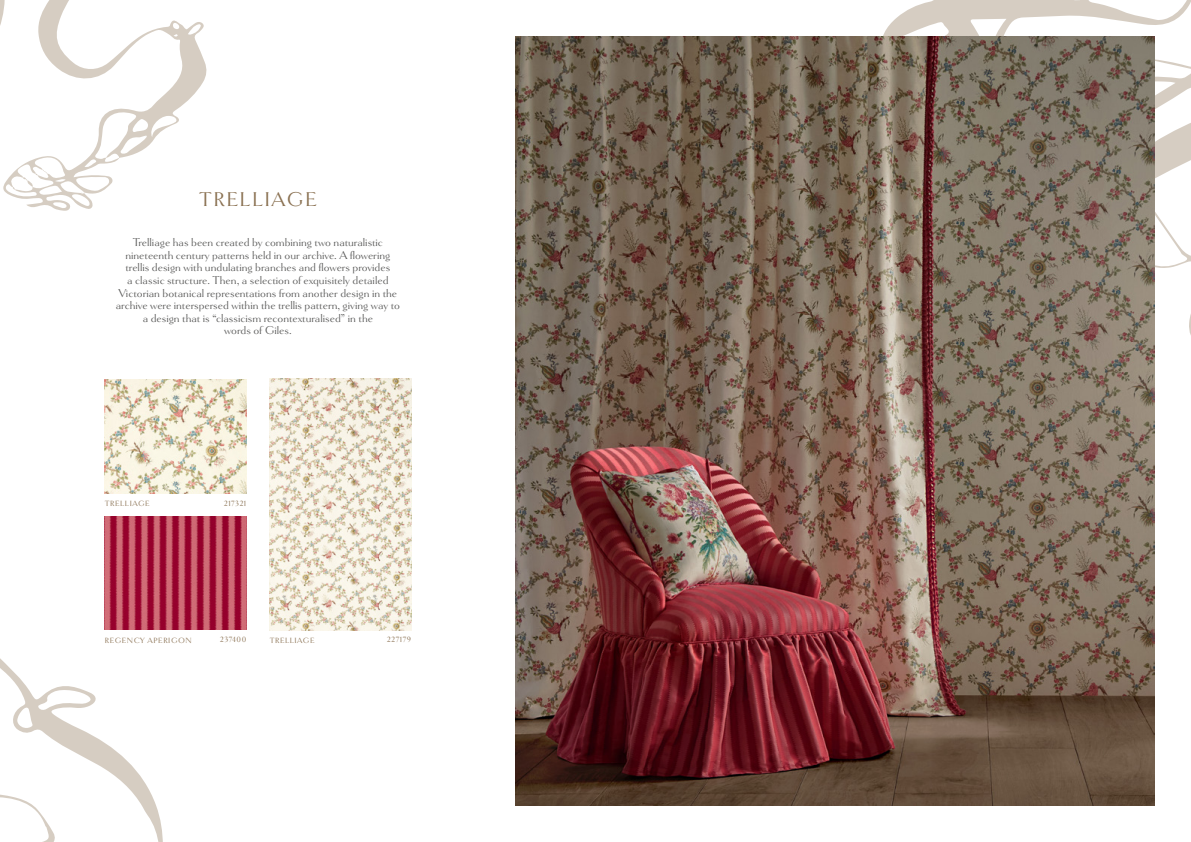
<style>
.page{position:relative;width:1191px;height:842px;background:#fff}
.page>*{position:absolute;margin:0;border:0;box-sizing:border-box;transform-origin:0 0}
.t1{font:21px "Goldenbook";letter-spacing:.07em;color:#8a7152}
.t2{font:12px/12.6px "Goldenbook";color:#575756;text-align:center}
.t3{font:8px "Goldenbook";letter-spacing:.07em;color:#8a7152}
</style>
<div class="page">
<svg style="left:0;top:658px;width:163px;height:184px"></svg>
<svg style="left:113px;top:20px;width:261px;height:401px"></svg>
<svg style="left:104px;top:358px;width:146px;height:63px"></svg>
<svg style="left:0;top:0;width:113px;height:397px"></svg>
<svg style="left:188px;top:24px;width:13px;height:11px"></svg>
<svg style="left:173px;top:23px;width:6px;height:14px"></svg>
<svg style="left:5px;top:109px;width:172px;height:100px"></svg>
<img style="left:105px;top:380px;width:141px;height:113px">
<img style="left:105px;top:516px;width:141px;height:114px">
<img style="left:270px;top:379px;width:141px;height:251px">
<svg style="left:894px;top:0;width:297px;height:335px"></svg>
<svg style="left:1155px;top:81px;width:20px;height:65px"></svg>
<svg style="left:1155px;top:162px;width:33px;height:106px"></svg>
<svg style="left:970px;top:19px;width:36px;height:17px"></svg>
<svg style="left:883px;top:20px;width:69px;height:16px"></svg>
<img style="left:516px;top:36px;width:639px;height:770px">
<h1 class="t1" style="left:199px;top:187px;width:119px">TRELLIAGE</h1>
<p class="t2" style="left:116px;top:236px;width:286px">Trelliage has been created by combining two naturalistic nineteenth century patterns held in our archive. A flowering trellis design with undulating branches and flowers provides<br>a classic structure. Then, a selection of exquisitely detailed Victorian botanical representations from another design in the archive were interspersed within the trellis pattern, giving way to a design that is “classicism recontexturalised” in the<br>words of Giles.</p>
<p class="t3" style="left:105px;top:498px;width:46px">TRELLIAGE</p>
<p class="t3" style="left:224px;top:498px;width:24px">217321</p>
<p class="t3" style="left:220px;top:635px;width:28px">237400</p>
<p class="t3" style="left:387px;top:635px;width:26px">227179</p>
<p class="t3" style="left:105px;top:636px;width:88px">REGENCY APERIGON</p>
<p class="t3" style="left:270px;top:635px;width:46px">TRELLIAGE</p>
</div>
